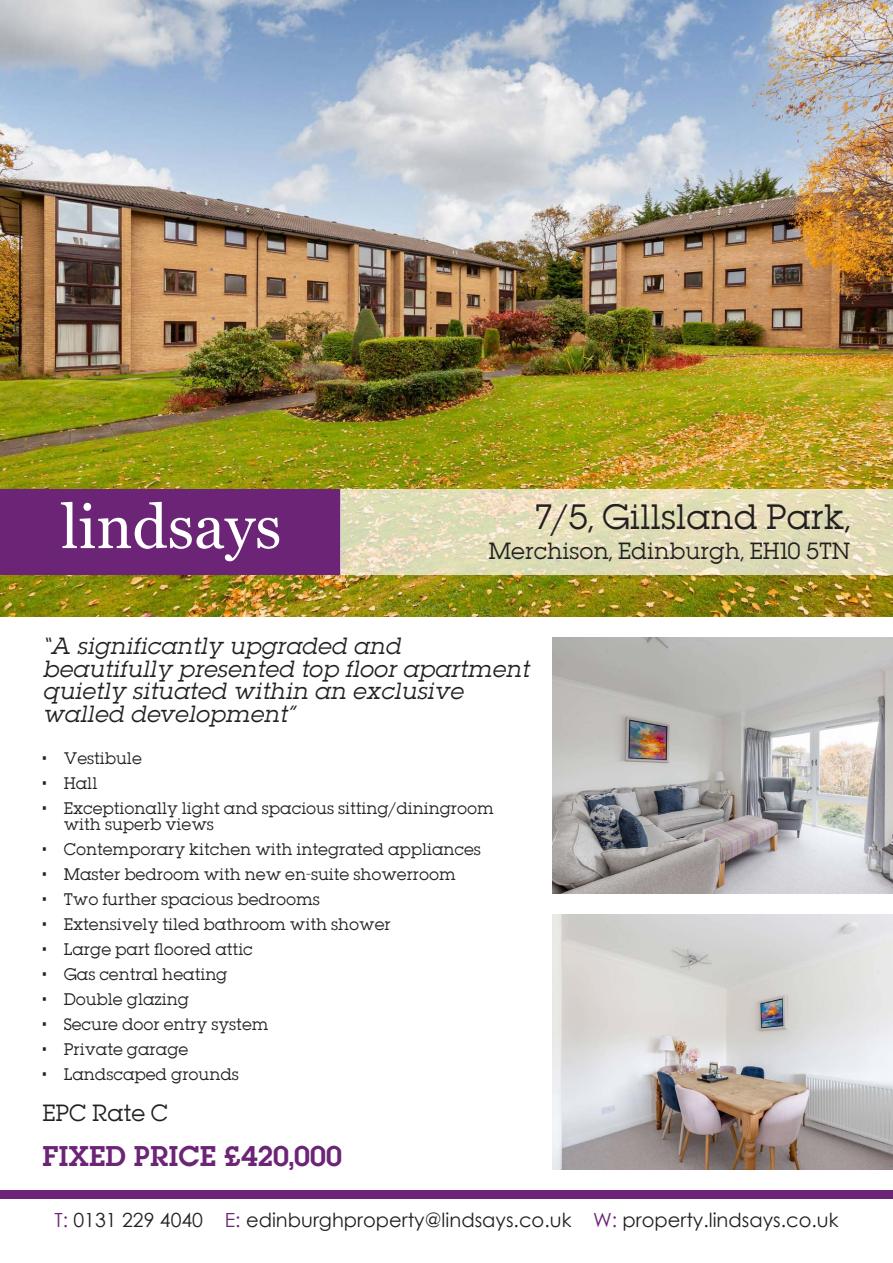
<style>
.page{position:relative;width:893px;height:1263px;background:#fff}
.page>*{position:absolute;margin:0;border:0;box-sizing:border-box;transform-origin:0 0}
.t1{font:31.5px "Lubalin";color:#231f20}
.t2{font:25.5px "Lubalin Demi";color:#6c2476}
.t3{font:italic 21px/22.5px "Lubalin";color:#231f20}
.t4{font:21px "Lubalin";color:#231f20}
.t5{font:19.5px "Century Gothic";color:#231f20}
.t6{font:15px/16.5px "Lubalin";color:#231f20}
.s1{color:#6c2476}
</style>
<div class="page">
<img style="left:0;top:0;width:893px;height:617px">
<img style="left:553px;top:638px;width:340px;height:255px">
<img style="left:553px;top:914px;width:340px;height:255px">
<div style="left:0;top:489px;width:340px;height:85px;background:#6c2476"></div>
<svg style="left:61px;top:502px;width:218px;height:59px"></svg>
<div style="left:0;top:1191px;width:893px;height:8px;background:#6c2476"></div>
<svg style="left:340px;top:489px;width:553px;height:85px;background:#e3ddba"></svg>
<h1 class="t1" style="left:536px;top:496px;width:316px">7/5, Gillsland Park,</h1>
<h3 class="t4" style="left:488px;top:536px;width:363px">Merchison, Edinburgh, EH10 5TN</h3>
<h3 class="t3" style="left:43px;top:634px;width:488px">“A significantly upgraded and beautifully presented top floor apartment quietly situated within an exclusive walled development”</h3>
<p class="t6" style="left:43px;top:750px;width:101px">• Vestibule</p>
<p class="t6" style="left:43px;top:775px;width:56px">• Hall</p>
<p class="t6" style="left:64px;top:800px;width:431px;text-indent:-21px">• Exceptionally light and spacious sitting/diningroom with superb views</p>
<p class="t6" style="left:43px;top:841px;width:440px">• Contemporary kitchen with integrated appliances</p>
<p class="t6" style="left:43px;top:866px;width:415px">• Master bedroom with new en-suite showerroom</p>
<p class="t6" style="left:43px;top:891px;width:279px">• Two further spacious bedrooms</p>
<p class="t6" style="left:43px;top:916px;width:350px">• Extensively tiled bathroom with shower</p>
<p class="t6" style="left:43px;top:941px;width:212px">• Large part floored attic</p>
<p class="t6" style="left:43px;top:966px;width:187px">• Gas central heating</p>
<p class="t6" style="left:43px;top:991px;width:148px">• Double glazing</p>
<p class="t6" style="left:43px;top:1016px;width:227px">• Secure door entry system</p>
<p class="t6" style="left:43px;top:1041px;width:147px">• Private garage</p>
<p class="t6" style="left:43px;top:1066px;width:198px">• Landscaped grounds</p>
<h3 class="t4" style="left:43px;top:1099px;width:127px">EPC Rate C</h3>
<h2 class="t2" style="left:43px;top:1138px;width:301px">FIXED PRICE £420,000</h2>
<h3 class="t5" style="left:54px;top:1206px;width:786px"><span class="s1">T:</span> 0131 229 4040 <span class="s1">E:</span> edinburghproperty@lindsays.co.uk <span class="s1">W:</span> property.lindsays.co.uk</h3>
</div>
